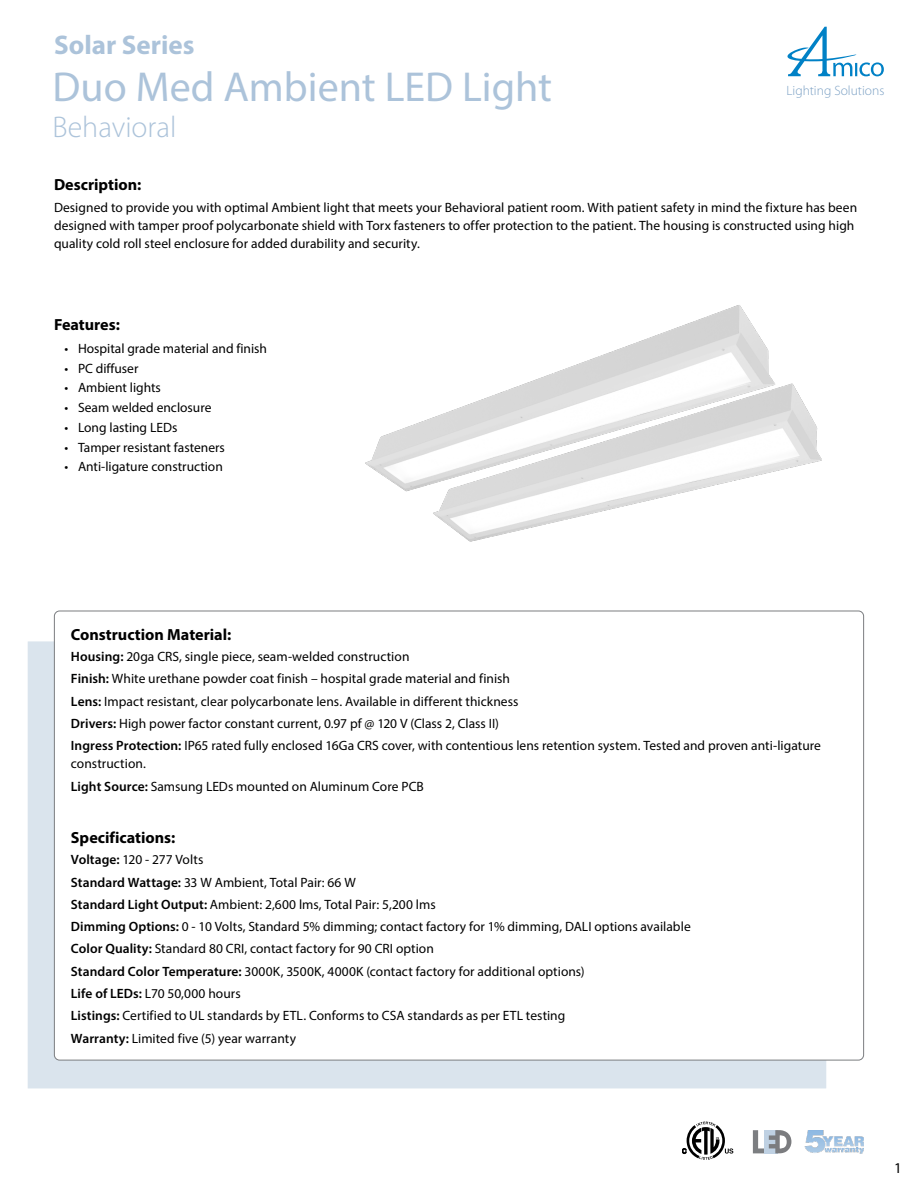
<style>
.page{position:relative;width:918px;height:1188px;background:#fff}
.page>*{position:absolute;margin:0;border:0;box-sizing:border-box;transform-origin:0 0}
.t1{font:42px "Myriad Pro";color:#acc3da}
.t2{font:300 30px "Myriad Pro";color:#acc3da}
.t3{font:700 27px "Myriad Pro";color:#acc3da}
.bold_heading{font:700 16.2px "Myriad Pro";color:#000}
.t4{font:15px "Myriad Pro";color:#000}
.body_text{font:13.5px/18px "Myriad Pro";color:#000101}
.t5{font:300 13.5px "Myriad Pro";color:#7ba0c4}
.s1{font-weight:600}
</style>
<div class="page">
<svg style="left:787px;top:27px;width:97px;height:49px"></svg>
<svg style="left:682px;top:1122px;width:51px;height:38px"></svg>
<svg style="left:753px;top:1130px;width:38px;height:23px"></svg>
<img style="left:805px;top:1130px;width:59px;height:23px">
<div style="left:28px;top:641px;width:798px;height:447px;background:#dae4ed"></div>
<div style="left:54px;top:611px;width:810px;height:449px;background:#fff;border-radius:5px"></div>
<img style="left:365px;top:305px;width:457px;height:237px">
<h3 class="t3" style="left:54px;top:28px;width:142px">Solar Series</h3>
<h1 class="t1" style="left:52px;top:61px;width:501px">Duo Med Ambient LED Light</h1>
<h2 class="t2" style="left:52px;top:108px;width:125px">Behavioral</h2>
<p class="t5" style="left:786px;top:83px;width:99px">Lighting Solutions</p>
<p class="bold_heading" style="left:54px;top:174px;width:89px">Description:</p>
<p class="body_text" style="left:54px;top:198px;width:805px">Designed to provide you with optimal Ambient light that meets your Behavioral patient room. With patient safety in mind the fixture has been designed with tamper proof polycarbonate shield with Torx fasteners to offer protection to the patient. The housing is constructed using high quality cold roll steel enclosure for added durability and security.</p>
<p class="bold_heading" style="left:54px;top:314px;width:67px">Features:</p>
<p class="body_text" style="left:64px;top:339px;width:204px">• Hospital grade material and finish</p>
<p class="body_text" style="left:64px;top:359px;width:75px">• PC diffuser</p>
<p class="body_text" style="left:64px;top:379px;width:98px">• Ambient lights</p>
<p class="body_text" style="left:64px;top:398px;width:148px">• Seam welded enclosure</p>
<p class="body_text" style="left:64px;top:418px;width:114px">• Long lasting LEDs</p>
<p class="body_text" style="left:64px;top:438px;width:162px">• Tamper resistant fasteners</p>
<p class="body_text" style="left:64px;top:458px;width:160px">• Anti-ligature construction</p>
<p class="bold_heading" style="left:71px;top:624px;width:162px">Construction Material:</p>
<p class="body_text" style="left:71px;top:647px;width:340px"><span class="s1">Housing:</span> 20ga CRS, single piece, seam-welded construction</p>
<p class="body_text" style="left:71px;top:669px;width:441px"><span class="s1">Finish:</span> White urethane powder coat finish – hospital grade material and finish</p>
<p class="body_text" style="left:71px;top:692px;width:449px"><span class="s1">Lens:</span> Impact resistant, clear polycarbonate lens. Available in different thickness</p>
<p class="body_text" style="left:71px;top:714px;width:430px"><span class="s1">Drivers:</span> High power factor constant current, 0.97 pf @ 120 V (Class 2, Class II)</p>
<p class="body_text" style="left:71px;top:736px;width:752px"><span class="s1">Ingress Protection:</span> IP65 rated fully enclosed 16Ga CRS cover, with contentious lens retention system. Tested and proven anti-ligature construction.</p>
<p class="body_text" style="left:71px;top:777px;width:354px"><span class="s1">Light Source:</span> Samsung LEDs mounted on Aluminum Core PCB</p>
<p class="bold_heading" style="left:71px;top:827px;width:106px">Specifications:</p>
<p class="body_text" style="left:71px;top:850px;width:134px"><span class="s1">Voltage:</span> 120 - 277 Volts</p>
<p class="body_text" style="left:71px;top:873px;width:286px"><span class="s1">Standard Wattage:</span> 33 W Ambient, Total Pair: 66 W</p>
<p class="body_text" style="left:71px;top:895px;width:366px"><span class="s1">Standard Light Output:</span> Ambient: 2,600 lms, Total Pair: 5,200 lms</p>
<p class="body_text" style="left:71px;top:917px;width:621px"><span class="s1">Dimming Options:</span> 0 - 10 Volts, Standard 5% dimming; contact factory for 1% dimming, DALI options available</p>
<p class="body_text" style="left:71px;top:940px;width:364px"><span class="s1">Color Quality:</span> Standard 80 CRI, contact factory for 90 CRI option</p>
<p class="body_text" style="left:71px;top:962px;width:515px"><span class="s1">Standard Color Temperature:</span> 3000K, 3500K, 4000K (contact factory for additional options)</p>
<p class="body_text" style="left:71px;top:984px;width:171px"><span class="s1">Life of LEDs:</span> L70 50,000 hours</p>
<p class="body_text" style="left:71px;top:1007px;width:496px"><span class="s1">Listings:</span> Certified to UL standards by ETL. Conforms to CSA standards as per ETL testing</p>
<p class="body_text" style="left:71px;top:1029px;width:227px"><span class="s1">Warranty:</span> Limited five (5) year warranty</p>
<p class="t4" style="left:894px;top:1159px;width:9px">1</p>
</div>
